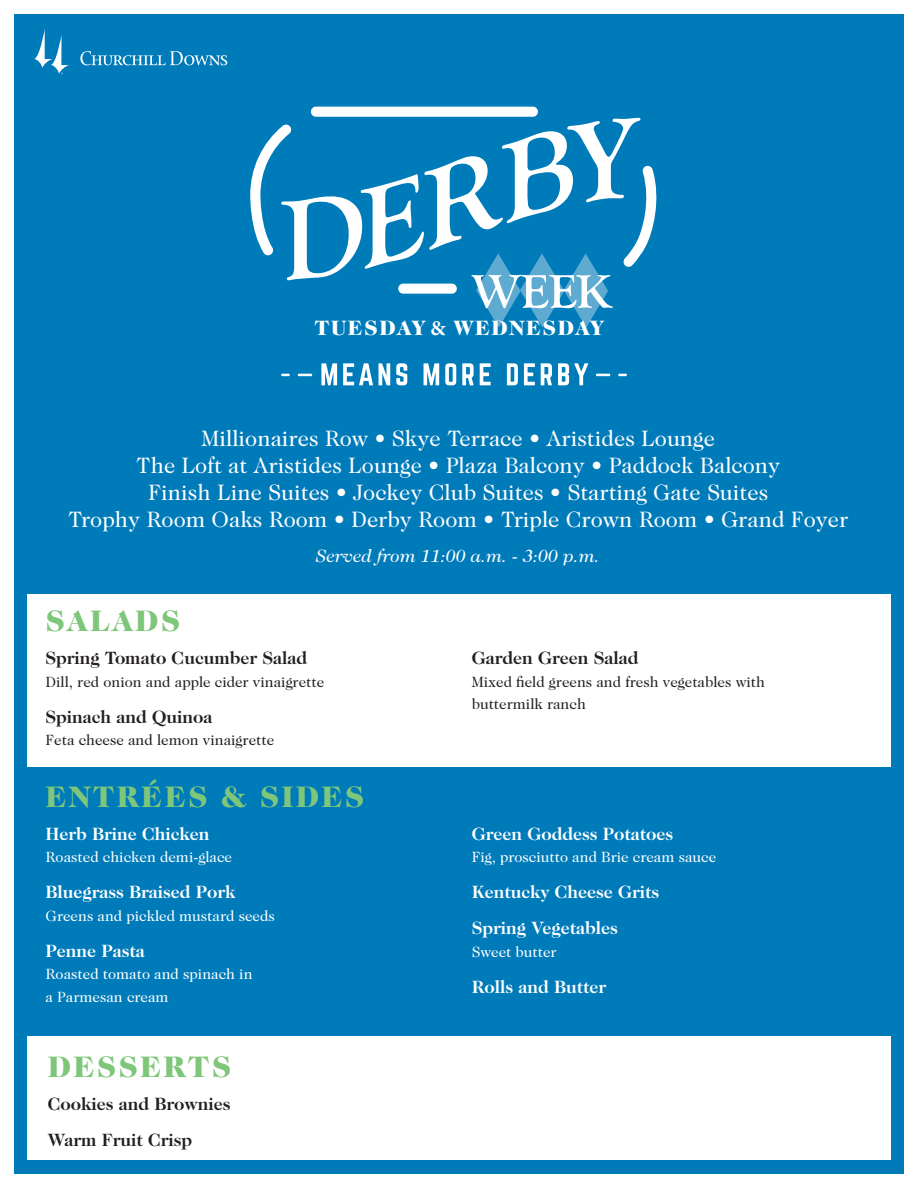
<style>
.page{position:relative;width:918px;height:1188px;background:#fff}
.page>*{position:absolute;margin:0;border:0;box-sizing:border-box;transform-origin:0 0}
.t1{font:900 30px "Caslon 224 Std";letter-spacing:.075em;color:#7ec679}
.t2{font:22.5px/27px "Caslon 224 Std";color:#fff;text-align:center}
.t3{font:900 21px "Caslon 224 Std";letter-spacing:.075em;color:#fff}
.t4{font:700 18px "Caslon 224 Std";color:#fff}
.t5{font:700 18px "Caslon 224 Std";color:#231f20}
.t6{font:italic 18px "Caslon 224 Std";color:#fff}
.t7{font:15px/22.5px "Caslon 224 Std";color:#fff}
.t8{font:15px/22.5px "Caslon 224 Std";color:#231f20}
.s1{font-family:"Minion Pro";font-weight:700}
</style>
<div class="page">
<div style="left:14px;top:14px;width:890px;height:1160px;background:#007bba"></div>
<div style="left:27px;top:594px;width:864px;height:173px;background:#fff"></div>
<svg style="left:80px;top:51px;width:147px;height:14px"></svg>
<svg style="left:34px;top:29px;width:35px;height:45px"></svg>
<div style="left:27px;top:1036px;width:864px;height:124px;background:#fff"></div>
<svg style="left:321px;top:363px;width:16px;height:22px"></svg>
<svg style="left:343px;top:363px;width:30px;height:22px"></svg>
<svg style="left:379px;top:363px;width:11px;height:22px"></svg>
<svg style="left:396px;top:363px;width:11px;height:22px"></svg>
<svg style="left:424px;top:363px;width:15px;height:22px"></svg>
<svg style="left:445px;top:363px;width:11px;height:22px"></svg>
<svg style="left:462px;top:363px;width:12px;height:22px"></svg>
<svg style="left:480px;top:363px;width:11px;height:22px"></svg>
<svg style="left:507px;top:363px;width:11px;height:22px"></svg>
<svg style="left:524px;top:363px;width:11px;height:22px"></svg>
<svg style="left:541px;top:363px;width:11px;height:22px"></svg>
<svg style="left:558px;top:363px;width:30px;height:22px"></svg>
<svg style="left:298px;top:374px;width:14px;height:2px"></svg>
<svg style="left:281px;top:374px;width:9px;height:2px"></svg>
<svg style="left:596px;top:374px;width:14px;height:2px"></svg>
<svg style="left:618px;top:374px;width:9px;height:2px"></svg>
<div style="left:311px;top:107px;width:227px;height:10px;background:#fff;border-radius:5px"></div>
<svg style="left:250px;top:118px;width:407px;height:210px"></svg>
<p class="t3" style="left:314px;top:316px;width:291px">TUESDAY <span class="s1">&amp;</span> WEDNESDAY</p>
<p class="t2" style="left:68px;top:425px;width:782px">Millionaires Row • Skye Terrace • Aristides Lounge<br>The Loft at Aristides Lounge • Plaza Balcony • Paddock Balcony<br>Finish Line Suites • Jockey Club Suites • Starting Gate Suites<br>Trophy Room Oaks Room • Derby Room • Triple Crown Room • Grand Foyer</p>
<p class="t6" style="left:316px;top:546px;width:286px">Served from 11:00 a.m. - 3:00 p.m.</p>
<p class="t1" style="left:46px;top:603px;width:136px">SALADS</p>
<p class="t5" style="left:46px;top:648px;width:263px">Spring Tomato Cucumber Salad</p>
<p class="t8" style="left:46px;top:670px;width:280px">Dill, red onion and apple cider vinaigrette</p>
<p class="t5" style="left:46px;top:706px;width:169px">Spinach and Quinoa</p>
<p class="t8" style="left:46px;top:729px;width:230px">Feta cheese and lemon vinaigrette</p>
<p class="t1" style="left:46px;top:779px;width:320px">ENTRÉES &amp; SIDES</p>
<p class="t4" style="left:46px;top:823px;width:166px">Herb Brine Chicken</p>
<p class="t7" style="left:46px;top:846px;width:188px">Roasted chicken demi-glace</p>
<p class="t4" style="left:46px;top:882px;width:192px">Bluegrass Braised Pork</p>
<p class="t7" style="left:46px;top:904px;width:231px">Greens and pickled mustard seeds</p>
<p class="t4" style="left:46px;top:940px;width:101px">Penne Pasta</p>
<p class="t7" style="left:46px;top:963px;width:209px">Roasted tomato and spinach in a Parmesan cream</p>
<p class="t1" style="left:48px;top:1049px;width:185px">DESSERTS</p>
<p class="t5" style="left:48px;top:1093px;width:184px">Cookies and Brownies</p>
<p class="t5" style="left:48px;top:1129px;width:146px">Warm Fruit Crisp</p>
<p class="t5" style="left:472px;top:648px;width:168px">Garden Green Salad</p>
<p class="t8" style="left:472px;top:670px;width:295px">Mixed field greens and fresh vegetables with buttermilk ranch</p>
<p class="t4" style="left:472px;top:823px;width:203px">Green Goddess Potatoes</p>
<p class="t7" style="left:472px;top:846px;width:246px">Fig, prosciutto and Brie cream sauce</p>
<p class="t4" style="left:472px;top:882px;width:189px">Kentucky Cheese Grits</p>
<p class="t4" style="left:472px;top:918px;width:148px">Spring Vegetables</p>
<p class="t7" style="left:472px;top:940px;width:87px">Sweet butter</p>
<p class="t4" style="left:472px;top:976px;width:136px">Rolls and Butter</p>
</div>
